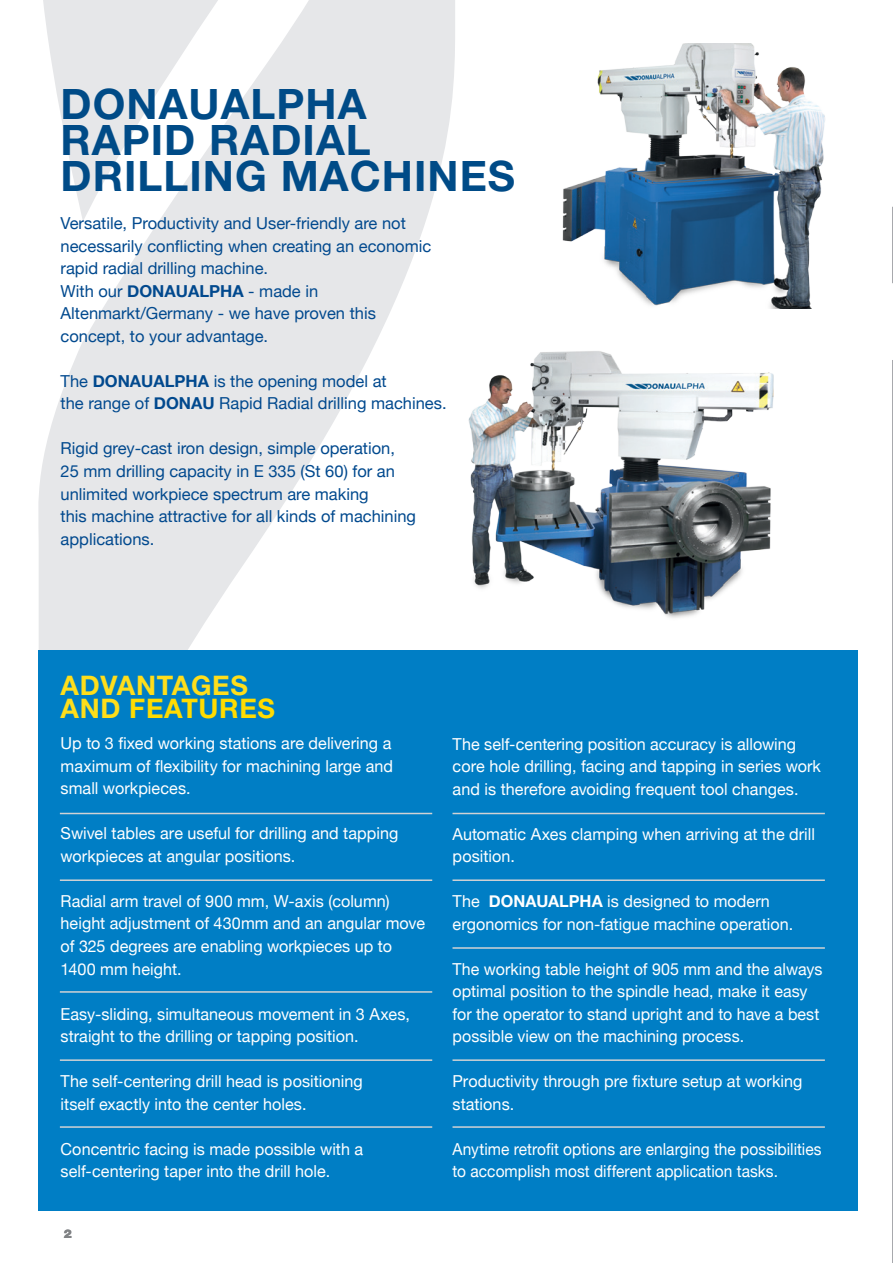
<style>
.page{position:relative;width:893px;height:1263px;background:#fff}
.page>*{position:absolute;margin:0;border:0;box-sizing:border-box;transform-origin:0 0}
.t1{font:700 42px/36px "Helvetica Neue LT Std";letter-spacing:.025em;color:#004b87}
.t2{font:700 27px/22.5px "Helvetica Neue LT Std";letter-spacing:.025em;color:#ffde1b}
.t3{font:16.5px/22.5px "Helvetica Neue";color:#fff}
.t4{font:16.5px/22.5px "Helvetica Neue";color:#01498e}
.t5{font:16.5px/22.5px "Helvetica Neue";color:#fff;scale:.94 1}
.t6{font:900 12px "Helvetica Neue LT Std";color:#808285}
.s1{font-weight:700}
.s2{color:#ffdc01}
</style>
<div class="page">
<hr style="left:892px;top:0;width:1px;height:1263px;background:#a8a9ad">
<svg style="left:38px;top:0;width:417px;height:651px;fill:#e6e7e9"></svg>
<div style="left:38px;top:651px;width:819px;height:560px;background:#007ec5"></div>
<img style="left:562px;top:44px;width:263px;height:265px">
<img style="left:468px;top:351px;width:306px;height:267px">
<hr style="left:60px;top:813px;width:372px;height:1px;background:#d1d2d4">
<hr style="left:452px;top:813px;width:373px;height:1px;background:#d1d2d4">
<hr style="left:452px;top:879px;width:373px;height:2px;background:#d1d2d4">
<hr style="left:452px;top:947px;width:373px;height:2px;background:#d1d2d4">
<hr style="left:452px;top:1059px;width:373px;height:2px;background:#d1d2d4">
<hr style="left:452px;top:1126px;width:373px;height:2px;background:#d1d2d4">
<hr style="left:60px;top:991px;width:372px;height:2px;background:#d1d2d4">
<hr style="left:60px;top:1126px;width:372px;height:2px;background:#d1d2d4">
<hr style="left:60px;top:879px;width:372px;height:2px;background:#d1d2d4">
<hr style="left:60px;top:1059px;width:372px;height:2px;background:#d1d2d4">
<h1 class="t1" style="left:61px;top:85px;width:456px">DONAUALPHA<br>RAPID RADIAL<br>DRILLING MACHINES</h1>
<p class="t4" style="left:61px;top:212px;width:372px">Versatile, Productivity and User-friendly are not necessarily conflicting when creating an economic rapid radial drilling machine.<br>With our <span class="s1">DONAUALPHA</span> - made in Altenmarkt/Germany - we have proven this concept, to your advantage.</p>
<p class="t4" style="left:61px;top:370px;width:387px">The <span class="s1">DONAUALPHA</span> is the opening model at<br>the range of <span class="s1">DONAU</span> Rapid Radial drilling machines.</p>
<p class="t4" style="left:61px;top:437px;width:357px">Rigid grey-cast iron design, simple operation, 25 mm drilling capacity in E 335 (St 60) for an unlimited workpiece spectrum are making<br>this machine attractive for all kinds of machining applications.</p>
<h2 class="t2" style="left:61px;top:674px;width:216px">ADVANTAGES<br>AND <span class="s2">FEATURES</span></h2>
<p class="t3" style="left:61px;top:732px;width:334px;text-align:justify">Up to 3 fixed working stations are delivering a maximum of flexibility for machining large and small workpieces.</p>
<p class="t3" style="left:61px;top:822px;width:339px">Swivel tables are useful for drilling and tapping workpieces at angular positions.</p>
<p class="t3" style="left:61px;top:890px;width:366px">Radial arm travel of 900 mm, W-axis (column) height adjustment of 430mm and an angular move of 325 degrees are enabling workpieces up to 1400 mm height.</p>
<p class="t3" style="left:61px;top:1002px;width:351px">Easy-sliding, simultaneous movement in 3 Axes, straight to the drilling or tapping position.</p>
<p class="t3" style="left:61px;top:1070px;width:304px">The self-centering drill head is positioning itself exactly into the center holes.</p>
<p class="t3" style="left:61px;top:1137px;width:304px">Concentric facing is made possible with a self-centering taper into the drill hole.</p>
<p class="t6" style="left:64px;top:1226px;width:10px">2</p>
<p class="t3" style="left:453px;top:732px;width:370px">The self-centering position accuracy is allowing core hole drilling, facing and tapping in series work and is therefore avoiding frequent tool changes.</p>
<p class="t3" style="left:453px;top:822px;width:364px">Automatic Axes clamping when arriving at the drill position.</p>
<p class="t3" style="left:453px;top:890px;width:342px">The <span class="s1">DONAUALPHA</span> is designed to modern ergonomics for non-fatigue machine operation.</p>
<p class="t3" style="left:453px;top:957px;width:371px">The working table height of 905 mm and the always optimal position to the spindle head, make it easy for the operator to stand upright and to have a best possible view on the machining process.</p>
<p class="t3" style="left:453px;top:1070px;width:351px">Productivity through pre fixture setup at working stations.</p>
<p class="t5" style="left:453px;top:1137px;width:394px">Anytime retrofit options are enlarging the possibilities to accomplish most different application tasks.</p>
</div>
